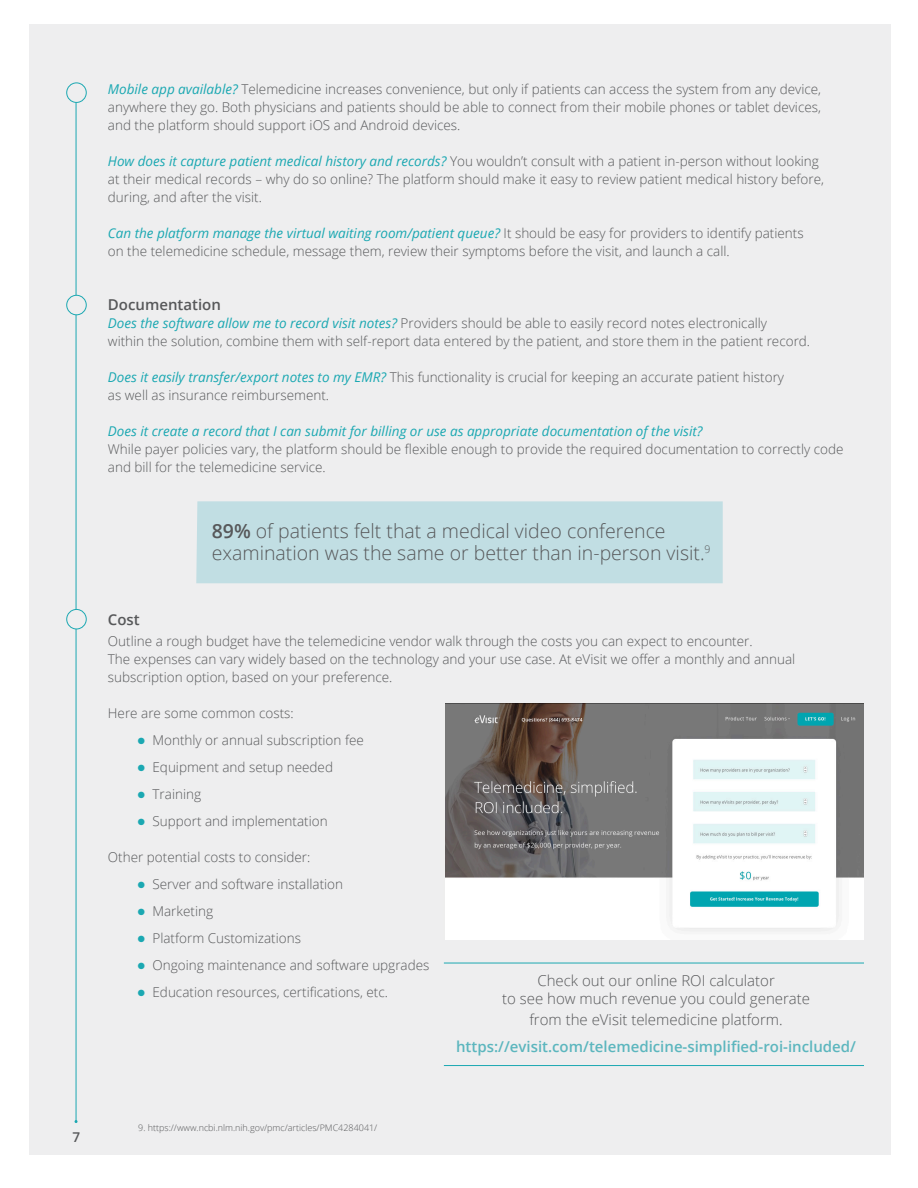
<style>
.page{position:relative;width:918px;height:1188px;background:#fff}
.page>*{position:absolute;margin:0;border:0;box-sizing:border-box;transform-origin:0 0}
.t1{font:300 19.5px "Open Sans";color:#57585a}
.t2{font:300 15px "Open Sans";color:#57585a}
.t3{font:600 15px "Open Sans";color:#5cb6be}
.t4{font:600 15px "Open Sans";color:#57585a}
.t5{font:300 13.5px/18px "Open Sans";color:#57585a}
.t6{font:italic 13.5px "Open Sans";color:#1ba8b2}
.t7{font:600 13.5px "Open Sans";color:#57585a}
.t8{font:300 9px "Open Sans";color:#57585a}
.s1{font-weight:400;font-style:italic;color:#1ba8b2}
.s2{font-weight:300;font-style:normal;color:#57585a}
.s3{font-weight:600}
.s4{color:#1ba8b2}
</style>
<div class="page">
<div style="left:29px;top:24px;width:862px;height:1131px;background:#eeeeef"></div>
<hr style="left:76px;top:96px;width:1px;height:1026px;background:#1ba8b2">
<div style="left:67px;top:83px;width:19px;height:19px;background:#eeeeef;border-radius:50%"></div>
<div style="left:66px;top:82px;width:21px;height:21px;border:1px solid #1ba8b2;border-radius:50%"></div>
<div style="left:67px;top:295px;width:19px;height:20px;background:#eeeeef;border-radius:50%"></div>
<div style="left:66px;top:295px;width:21px;height:20px;border:1px solid #1ba8b2;border-radius:50%"></div>
<div style="left:67px;top:609px;width:19px;height:20px;background:#eeeeef;border-radius:50%"></div>
<div style="left:66px;top:609px;width:21px;height:20px;border:1px solid #1ba8b2;border-radius:50%"></div>
<div style="left:196px;top:501px;width:527px;height:82px;background:#c1dee3"></div>
<img style="left:446px;top:704px;width:418px;height:236px">
<hr style="left:444px;top:1065px;width:420px;height:1px;background:#1ba8b2">
<hr style="left:444px;top:963px;width:420px;height:1px;background:#1ba8b2">
<p class="t7" style="left:73px;top:1128px;width:9px">7</p>
<p class="t5" style="left:108px;top:80px;width:715px"><span class="s1">Mobile app available?</span> Telemedicine increases convenience, but only if patients can access the system from any device, anywhere they go. Both physicians and patients should be able to connect from their mobile phones or tablet devices,</p>
<p class="t5" style="left:108px;top:116px;width:354px">and the platform should support iOS and Android devices.</p>
<p class="t5" style="left:108px;top:152px;width:713px"><span class="s1">How does it capture patient medical history and records?</span> You wouldn’t consult with a patient in-person without looking</p>
<p class="t5" style="left:108px;top:170px;width:718px">at their medical records – why do so online? The platform should make it easy to review patient medical history before, during, and after the visit.</p>
<p class="t6" style="left:108px;top:224px;width:697px">Can the platform manage the virtual waiting room/patient queue? <span class="s2">It should be easy for providers to identify patients</span></p>
<p class="t5" style="left:108px;top:242px;width:623px">on the telemedicine schedule, message them, review their symptoms before the visit, and launch a call.</p>
<p class="t4" style="left:108px;top:295px;width:114px">Documentation</p>
<p class="t5" style="left:108px;top:314px;width:704px"><span class="s1">Does the software allow me to record visit notes?</span> Providers should be able to easily record notes electronically<br>within the solution, combine them with self-report data entered by the patient, and store them in the patient record.</p>
<p class="t5" style="left:108px;top:368px;width:678px"><span class="s1">Does it easily transfer/export notes to my EMR?</span> This functionality is crucial for keeping an accurate patient history as well as insurance reimbursement.</p>
<p class="t5" style="left:108px;top:422px;width:737px"><span class="s1">Does it create a record that I can submit for billing or use as appropriate documentation of the visit?<br></span>While payer policies vary, the platform should be flexible enough to provide the required documentation to correctly code and bill for the telemedicine service.</p>
<p class="t1" style="left:212px;top:517px;width:455px"><span class="s3">89%</span> of patients felt that a medical video conference</p>
<p class="t1" style="left:212px;top:540px;width:500px">examination was the same or better than in-person visit.<sup>9</sup></p>
<p class="t4" style="left:108px;top:610px;width:33px">Cost</p>
<p class="t5" style="left:108px;top:632px;width:689px">Outline a rough budget have the telemedicine vendor walk through the costs you can expect to encounter.<br>The expenses can vary widely based on the technology and your use case. At eVisit we offer a monthly and annual subscription option, based on your preference.</p>
<p class="t5" style="left:108px;top:704px;width:187px">Here are some common costs:</p>
<p class="t5" style="left:138px;top:731px;width:227px"><span class="s4">●</span> Monthly or annual subscription fee</p>
<p class="t5" style="left:138px;top:758px;width:197px"><span class="s4">●</span> Equipment and setup needed</p>
<p class="t5" style="left:138px;top:785px;width:65px"><span class="s4">●</span> Training</p>
<p class="t5" style="left:138px;top:812px;width:191px"><span class="s4">●</span> Support and implementation</p>
<p class="t5" style="left:108px;top:848px;width:204px">Other potential costs to consider:</p>
<p class="t5" style="left:138px;top:875px;width:207px"><span class="s4">●</span> Server and software installation</p>
<p class="t5" style="left:138px;top:902px;width:77px"><span class="s4">●</span> Marketing</p>
<p class="t5" style="left:138px;top:929px;width:165px"><span class="s4">●</span> Platform Customizations</p>
<p class="t5" style="left:138px;top:956px;width:293px"><span class="s4">●</span> Ongoing maintenance and software upgrades</p>
<p class="t5" style="left:138px;top:983px;width:252px"><span class="s4">●</span> Education resources, certifications, etc.</p>
<p class="t2" style="left:537px;top:970px;width:239px">Check out our online ROI calculator</p>
<p class="t2" style="left:502px;top:988px;width:310px">to see how much revenue you could generate</p>
<p class="t2" style="left:529px;top:1009px;width:255px">from the eVisit telemedicine platform.</p>
<p class="t3" style="left:456px;top:1036px;width:402px">https://evisit.com/telemedicine-simplified-roi-included/</p>
<p class="t8" style="left:138px;top:1121px;width:241px">9. https://www.ncbi.nlm.nih.gov/pmc/articles/PMC4284041/</p>
</div>
